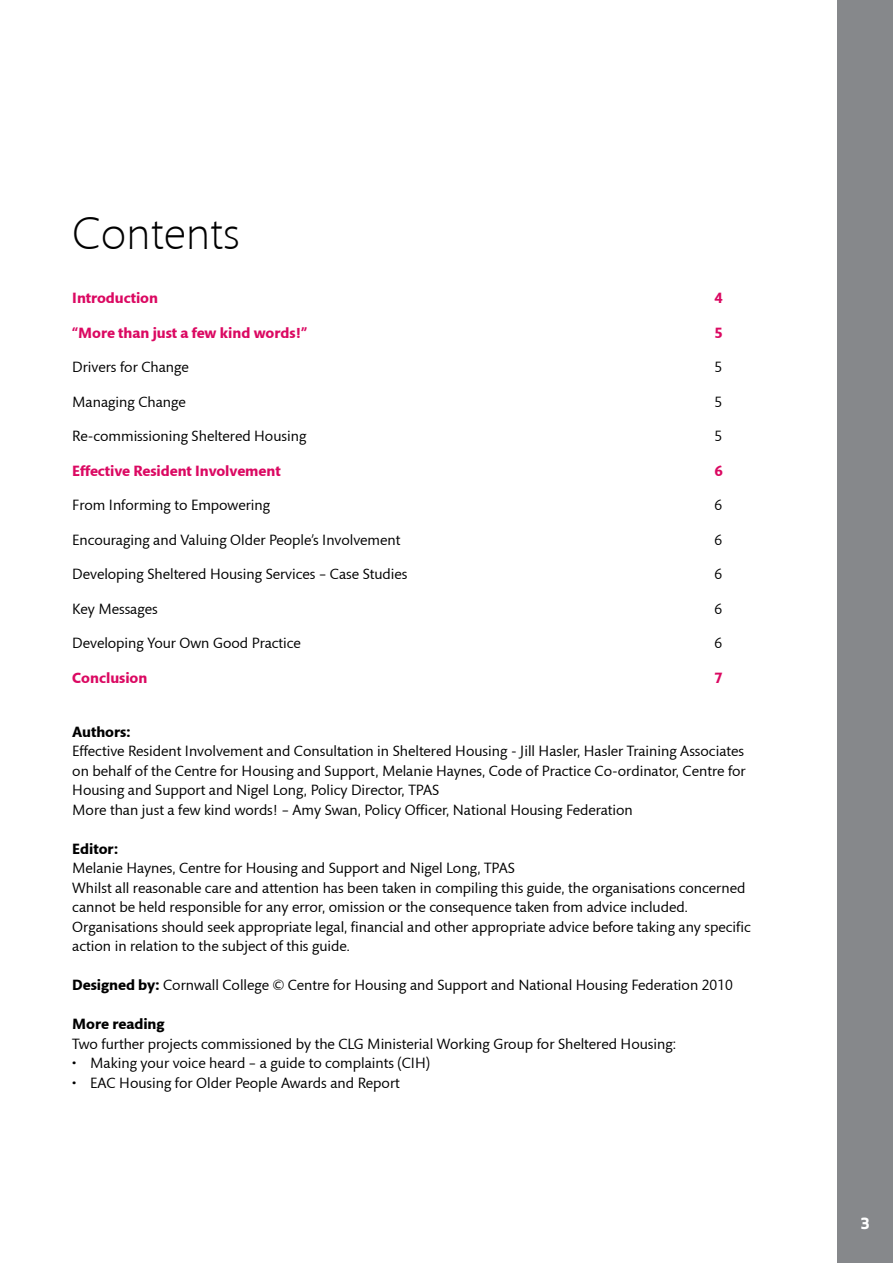
<style>
.page{position:relative;width:893px;height:1263px;background:#fff}
.page>*{position:absolute;margin:0;border:0;box-sizing:border-box;transform-origin:0 0}
.t1{font:300 46.5px "Mundo Sans";color:#000}
.t2{font:15px/19.5px "Mundo Sans";color:#000}
.t3{font:700 15px "Mundo Sans";color:#db0962}
.t4{font:700 15px "Mundo Sans";color:#000}
.t5{font:15px "Apex New PS Bold Proportional";color:#fff}
.s1{font-weight:700}
</style>
<div class="page">
<div style="left:838px;top:0;width:55px;height:1263px;background:#86888b"></div>
<h1 class="t1" style="left:72px;top:209px;width:169px">Contents</h1>
<p class="t3" style="left:72px;top:290px;width:87px">Introduction</p>
<p class="t3" style="left:714px;top:290px;width:10px">4</p>
<p class="t3" style="left:72px;top:324px;width:236px">“More than just a few kind words!”</p>
<p class="t3" style="left:714px;top:324px;width:10px">5</p>
<p class="t2" style="left:72px;top:358px;width:118px">Drivers for Change</p>
<p class="t2" style="left:714px;top:358px;width:9px">5</p>
<p class="t2" style="left:72px;top:392px;width:115px">Managing Change</p>
<p class="t2" style="left:714px;top:392px;width:9px">5</p>
<p class="t2" style="left:72px;top:427px;width:236px">Re-commissioning Sheltered Housing</p>
<p class="t2" style="left:714px;top:427px;width:9px">5</p>
<p class="t3" style="left:72px;top:462px;width:210px">Effective Resident Involvement</p>
<p class="t3" style="left:714px;top:462px;width:10px">6</p>
<p class="t2" style="left:72px;top:496px;width:199px">From Informing to Empowering</p>
<p class="t2" style="left:714px;top:496px;width:9px">6</p>
<p class="t2" style="left:72px;top:530px;width:330px">Encouraging and Valuing Older People’s Involvement</p>
<p class="t2" style="left:714px;top:530px;width:9px">6</p>
<p class="t2" style="left:72px;top:565px;width:337px">Developing Sheltered Housing Services – Case Studies</p>
<p class="t2" style="left:714px;top:565px;width:9px">6</p>
<p class="t2" style="left:72px;top:599px;width:87px">Key Messages</p>
<p class="t2" style="left:714px;top:599px;width:9px">6</p>
<p class="t2" style="left:72px;top:634px;width:230px">Developing Your Own Good Practice</p>
<p class="t2" style="left:714px;top:634px;width:9px">6</p>
<p class="t3" style="left:72px;top:669px;width:77px">Conclusion</p>
<p class="t3" style="left:714px;top:669px;width:10px">7</p>
<p class="t4" style="left:72px;top:723px;width:60px">Authors:</p>
<p class="t2" style="left:72px;top:742px;width:675px">Effective Resident Involvement and Consultation in Sheltered Housing - Jill Hasler, Hasler Training Associates on behalf of the Centre for Housing and Support, Melanie Haynes, Code of Practice Co-ordinator, Centre for Housing and Support and Nigel Long, Policy Director, TPAS<br>More than just a few kind words! – Amy Swan, Policy Officer, National Housing Federation</p>
<p class="t4" style="left:72px;top:840px;width:47px">Editor:</p>
<p class="t2" style="left:72px;top:859px;width:680px">Melanie Haynes, Centre for Housing and Support and Nigel Long, TPAS<br>Whilst all reasonable care and attention has been taken in compiling this guide, the organisations concerned cannot be held responsible for any error, omission or the consequence taken from advice included.<br>Organisations should seek appropriate legal, financial and other appropriate advice before taking any specific action in relation to the subject of this guide.</p>
<p class="t2" style="left:72px;top:976px;width:662px"><span class="s1">Designed by:</span> Cornwall College © Centre for Housing and Support and National Housing Federation 2010</p>
<p class="t4" style="left:72px;top:1016px;width:94px">More reading</p>
<p class="t2" style="left:72px;top:1034px;width:605px">Two further projects commissioned by the CLG Ministerial Working Group for Sheltered Housing:</p>
<p class="t2" style="left:72px;top:1054px;width:359px">• Making your voice heard – a guide to complaints (CIH)</p>
<p class="t2" style="left:72px;top:1073px;width:329px">• EAC Housing for Older People Awards and Report</p>
<p class="t5" style="left:861px;top:1215px;width:10px">3</p>
</div>
